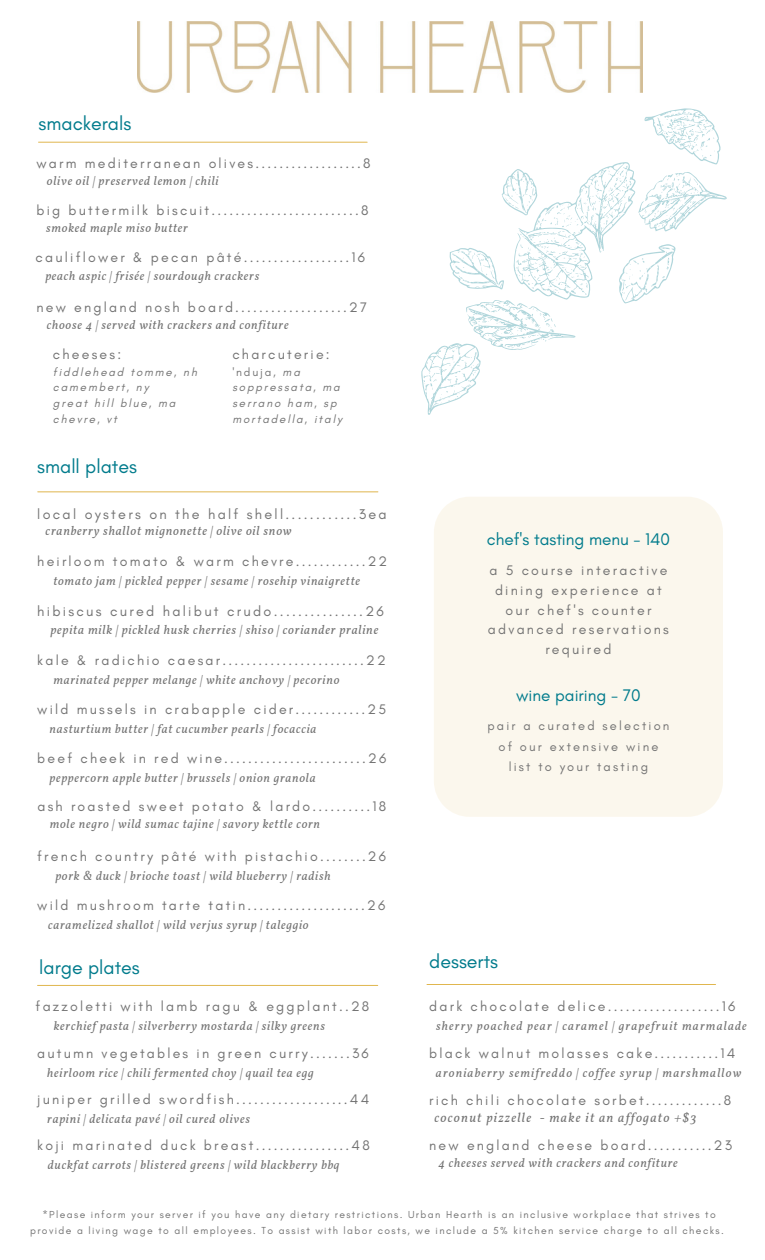
<style>
.page{position:relative;width:765px;height:1260px;background:#fff}
.page>*{position:absolute;margin:0;border:0;box-sizing:border-box;transform-origin:0 0}
.t1{font:19.62px "Glacial Indifference";color:#007b8c}
.t2{font:17.12px "Glacial Indifference";color:#007b8c}
.t3{font:14.38px "Glacial Indifference";letter-spacing:.16em;color:#737373}
.t4{font:14.12px/19.8px "Glacial Indifference";letter-spacing:.16em;color:#737373;text-align:center}
.t5{font:italic 13.38px "Vollkorn";letter-spacing:.09em;color:#737373}
.t6{font:12.88px/20.6px "Glacial Indifference";letter-spacing:.17em;color:#737373;text-align:center}
.t7{font:italic 12.75px "Vollkorn";letter-spacing:.06em;color:#737373}
.t8{font:italic 12.62px "Vollkorn";letter-spacing:.06em;color:#737373}
.t9{font:italic 12.62px "Vollkorn";letter-spacing:.09em;color:#737373}
.t10{font:italic 11.62px "Glacial Indifference";letter-spacing:.16em;color:#737373}
.t11{font:11.62px "Glacial Indifference";letter-spacing:.16em;color:#737373}
.t12{font:10.38px/16.4px "Glacial Indifference";letter-spacing:.135em;color:#737373;text-align:center}
.s1{font-style:italic}
</style>
<div class="page">
<hr style="left:39px;top:142px;width:328px;height:1px;background:#e0b64e">
<img style="left:138px;top:21px;width:505px;height:71px">
<hr style="left:38px;top:491px;width:340px;height:1px;background:#e0b64e">
<hr style="left:38px;top:985px;width:340px;height:1px;background:#e0b64e">
<hr style="left:427px;top:984px;width:289px;height:1px;background:#e0b64e">
<div style="left:434px;top:497px;width:289px;height:320px;background:#fbf7ed"></div>
<svg style="left:421px;top:108px;width:306px;height:307px"></svg>
<p class="t1" style="left:39px;top:111px;width:94px">smackerals</p>
<p class="t4" style="left:36px;top:153px;width:336px">warm mediterranean olives..................8</p>
<p class="t8" style="left:47px;top:173px;width:173px">olive oil | preserved lemon | chili</p>
<p class="t4" style="left:36px;top:200px;width:334px">big buttermilk biscuit.........................8</p>
<p class="t8" style="left:46px;top:220px;width:143px">smoked maple miso butter</p>
<p class="t4" style="left:36px;top:248px;width:331px">cauliflower &amp; pecan pâté..................16</p>
<p class="t8" style="left:45px;top:268px;width:215px">peach aspic | frisée | sourdough crackers</p>
<p class="t4" style="left:36px;top:298px;width:332px">new england nosh board...................27</p>
<p class="t8" style="left:47px;top:317px;width:243px">choose 4 | served with crackers and confiture</p>
<p class="t4" style="left:53px;top:344px;width:70px">cheeses:</p>
<p class="t10" style="left:53px;top:364px;width:146px">fiddlehead tomme, nh</p>
<p class="t10" style="left:53px;top:380px;width:97px">camembert, ny</p>
<p class="t10" style="left:53px;top:396px;width:124px">great hill blue, ma</p>
<p class="t10" style="left:53px;top:412px;width:66px">chevre, vt</p>
<p class="t1" style="left:37px;top:454px;width:101px">small plates</p>
<p class="t4" style="left:232px;top:344px;width:99px">charcuterie:</p>
<p class="t11" style="left:232px;top:364px;width:69px">'nduja<span class="s1">, ma</span></p>
<p class="t10" style="left:232px;top:380px;width:109px">soppressata, ma</p>
<p class="t10" style="left:232px;top:396px;width:106px">serrano ham, sp</p>
<p class="t10" style="left:232px;top:412px;width:111px">mortadella, italy</p>
<p class="t3" style="left:37px;top:505px;width:351px">local oysters on the half shell............3ea</p>
<p class="t7" style="left:46px;top:523px;width:248px">cranberry shallot mignonette | olive oil snow</p>
<p class="t4" style="left:37px;top:551px;width:352px">heirloom tomato &amp; warm chevre............22</p>
<p class="t8" style="left:53px;top:573px;width:308px">tomato jam | pickled pepper | sesame | rosehip vinaigrette</p>
<p class="t3" style="left:37px;top:602px;width:348px">hibiscus cured halibut crudo...............26</p>
<p class="t7" style="left:51px;top:622px;width:329px">pepita milk | pickled husk cherries | shiso | coriander praline</p>
<p class="t4" style="left:37px;top:650px;width:350px">kale &amp; radichio caesar........................22</p>
<p class="t8" style="left:53px;top:672px;width:288px">marinated pepper melange | white anchovy | pecorino</p>
<p class="t4" style="left:37px;top:699px;width:350px">wild mussels in crabapple cider............25</p>
<p class="t8" style="left:49px;top:721px;width:269px">nasturtium butter | fat cucumber pearls | focaccia</p>
<p class="t4" style="left:37px;top:748px;width:350px">beef cheek in red wine........................26</p>
<p class="t8" style="left:49px;top:770px;width:268px">peppercorn apple butter | brussels | onion granola</p>
<p class="t4" style="left:37px;top:797px;width:350px">ash roasted sweet potato &amp; lardo..........18</p>
<p class="t8" style="left:50px;top:816px;width:272px">mole negro | wild sumac tajine | savory kettle corn</p>
<p class="t4" style="left:37px;top:847px;width:350px">french country pâté with pistachio........26</p>
<p class="t8" style="left:55px;top:868px;width:277px">pork &amp; duck | brioche toast | wild blueberry | radish</p>
<p class="t4" style="left:37px;top:896px;width:350px">wild mushroom tarte tatin....................26</p>
<p class="t8" style="left:48px;top:917px;width:262px">caramelized shallot | wild verjus syrup | taleggio</p>
<p class="t1" style="left:39px;top:955px;width:102px">large plates</p>
<p class="t4" style="left:36px;top:997px;width:335px">fazzoletti with lamb ragu &amp; eggplant..28</p>
<p class="t8" style="left:54px;top:1018px;width:273px">kerchief pasta | silverberry mostarda | silky greens</p>
<p class="t4" style="left:37px;top:1043px;width:333px">autumn vegetables in green curry.......36</p>
<p class="t8" style="left:47px;top:1065px;width:268px">heirloom rice | chili fermented choy | quail tea egg</p>
<p class="t4" style="left:37px;top:1089px;width:333px">juniper grilled swordfish...................44</p>
<p class="t8" style="left:47px;top:1111px;width:204px">rapini | delicata pavé | oil cured olives</p>
<p class="t4" style="left:37px;top:1135px;width:334px">koji marinated duck breast................48</p>
<p class="t8" style="left:48px;top:1157px;width:293px">duckfat carrots | blistered greens | wild blackberry bbq</p>
<p class="t2" style="left:487px;top:529px;width:185px">chef's tasting menu - 140</p>
<p class="t4" style="left:489px;top:561px;width:180px">a 5 course interactive dining experience at our chef's counter</p>
<p class="t4" style="left:488px;top:620px;width:182px">advanced reservations required</p>
<p class="t2" style="left:516px;top:684px;width:126px">wine pairing - 70</p>
<p class="t6" style="left:487px;top:715px;width:184px">pair a curated selection of our extensive wine list to your tasting</p>
<p class="t1" style="left:429px;top:950px;width:70px">desserts</p>
<p class="t4" style="left:429px;top:996px;width:307px">dark chocolate delice...................16</p>
<p class="t9" style="left:436px;top:1018px;width:312px">sherry poached pear | caramel | grapefruit marmalade</p>
<p class="t4" style="left:429px;top:1043px;width:308px">black walnut molasses cake...........14</p>
<p class="t9" style="left:436px;top:1065px;width:307px">aroniaberry semifreddo | coffee syrup | marshmallow</p>
<p class="t4" style="left:429px;top:1090px;width:304px">rich chili chocolate sorbet.............8</p>
<p class="t5" style="left:435px;top:1109px;width:263px">coconut pizzelle - make it an affogato +$3</p>
<p class="t4" style="left:429px;top:1135px;width:304px">new england cheese board...........23</p>
<p class="t8" style="left:438px;top:1155px;width:241px">4 cheeses served with crackers and confiture</p>
<p class="t12" style="left:30px;top:1206px;width:695px">*Please inform your server if you have any dietary restrictions. Urban Hearth is an inclusive workplace that strives to provide a living wage to all employees. To assist with labor costs, we include a 5% kitchen service charge to all checks.</p>
</div>
